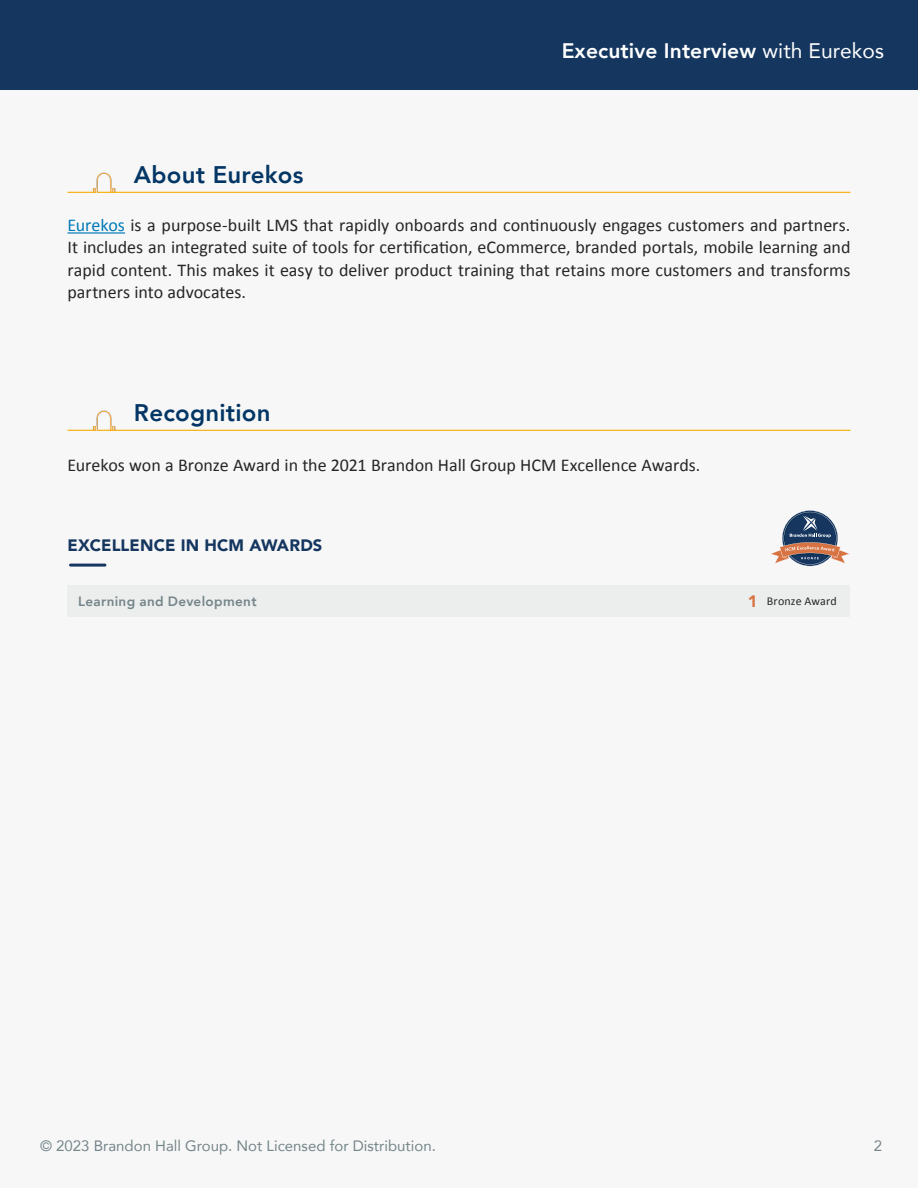
<style>
.page{position:relative;width:918px;height:1188px;background:#f7f7f7}
.page>*{position:absolute;margin:0;border:0;box-sizing:border-box;transform-origin:0 0}
.t1{font:800 24px "Avenir";letter-spacing:.01em;color:#033664}
.t2{font:800 21px "Avenir";letter-spacing:.005em;color:#fff}
.body_copy{font:18px/22.5px "Calibri";color:#262626;text-align:justify}
.avenir_body{font:900 16.5px "Avenir";letter-spacing:.005em;color:#15365f}
.avenir_body-2{font:900 16.5px "Avenir";color:#d77343}
.t3{font:15px "Avenir";color:#758589}
.avenir_body-3{font:800 13.5px "Avenir";letter-spacing:.025em;color:#758589}
.body_copy-2{font:12px "Calibri";letter-spacing:.015em;color:#262626}
.s1{font-weight:400}
.s2{color:#007ab8}
</style>
<div class="page">
<div style="left:0;top:0;width:918px;height:90px;background:#15365f"></div>
<div style="left:68px;top:585px;width:782px;height:32px;background:#eceeee"></div>
<hr style="left:68px;top:232px;width:57px;height:2px;background:#007ab8">
<img style="left:81px;top:172px;width:130px;height:21px">
<img style="left:81px;top:410px;width:130px;height:21px">
<svg style="left:68px;top:192px;width:27px;height:1px"></svg>
<svg style="left:68px;top:430px;width:27px;height:1px"></svg>
<hr style="left:98px;top:192px;width:752px;height:1px;background:#f8ac00">
<hr style="left:98px;top:430px;width:752px;height:1px;background:#f8ac00">
<svg style="left:771px;top:510px;width:79px;height:56px"></svg>
<hr style="left:70px;top:564px;width:35px;height:3px;background:#15365f">
<p class="t1" style="left:134px;top:156px;width:171px">About Eurekos</p>
<p class="t2" style="left:562px;top:35px;width:324px">Executive Interview <span class="s1">with Eurekos</span></p>
<p class="body_copy" style="left:68px;top:213px;width:784px"><span class="s2">Eurekos</span> is a purpose-built LMS that rapidly onboards and continuously engages customers and partners.<br>It includes an integrated suite of tools for certification, eCommerce, branded portals, mobile learning and rapid content. This makes it easy to deliver product training that retains more customers and transforms partners into advocates.</p>
<p class="t1" style="left:134px;top:394px;width:138px">Recognition</p>
<p class="body_copy" style="left:68px;top:454px;width:634px">Eurekos won a Bronze Award in the 2021 Brandon Hall Group HCM Excellence Awards.</p>
<p class="avenir_body" style="left:68px;top:531px;width:256px">EXCELLENCE IN HCM AWARDS</p>
<p class="avenir_body-3" style="left:78px;top:590px;width:180px">Learning and Development</p>
<p class="avenir_body-2" style="left:748px;top:587px;width:11px">1</p>
<p class="body_copy-2" style="left:767px;top:593px;width:72px">Bronze Award</p>
<p class="t3" style="left:40px;top:1133px;width:397px">© 2023 Brandon Hall Group. Not Licensed for Distribution.</p>
<p class="t3" style="left:874px;top:1133px;width:10px">2</p>
</div>
